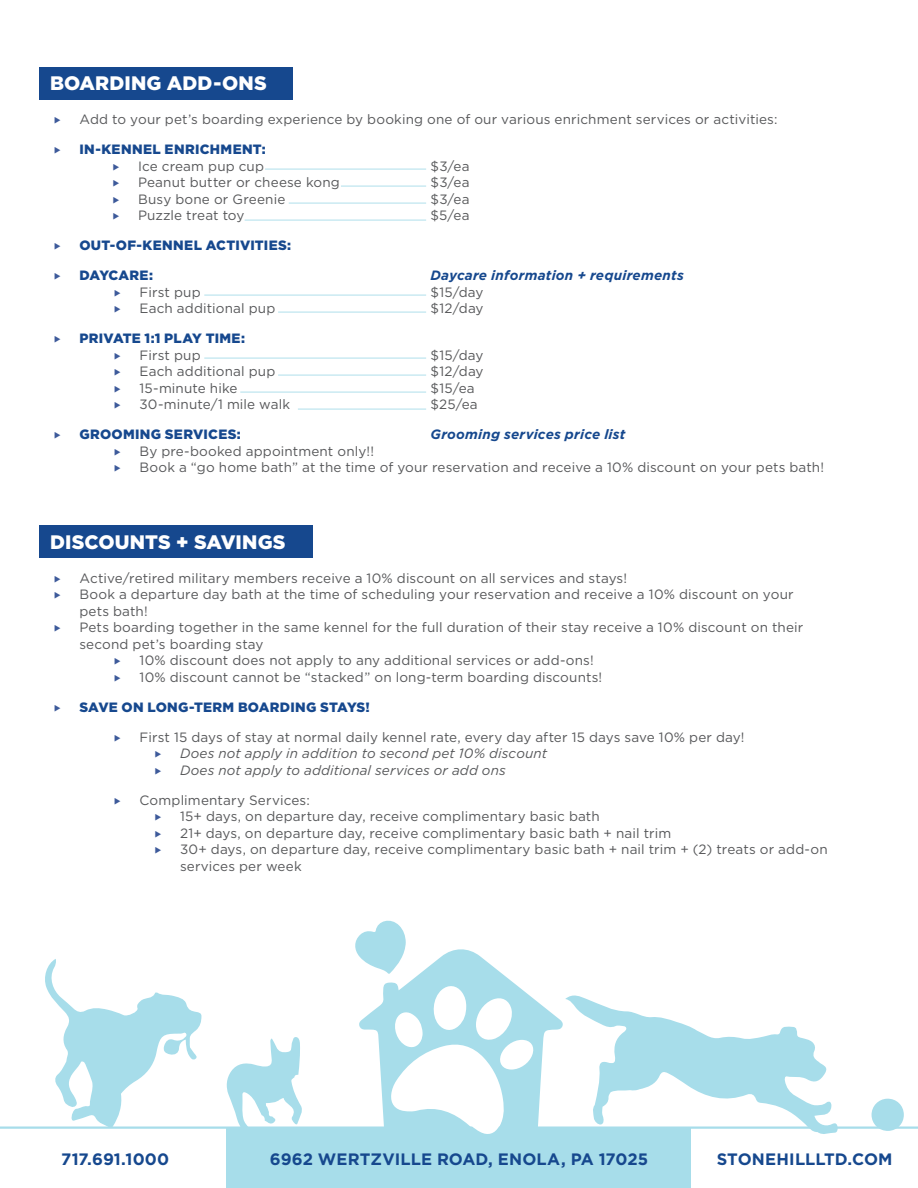
<style>
.page{position:relative;width:918px;height:1188px;background:#fff}
.page>*{position:absolute;margin:0;border:0;box-sizing:border-box;transform-origin:0 0}
.t1{font:900 19.5px "Gotham";letter-spacing:.005em;color:#fff}
.t2{font:700 16.5px "Gotham";letter-spacing:.005em;color:#16488e}
.t3{font:13.5px/16.5px "Gotham";letter-spacing:.01em;color:#57585a}
.t4{font:900 13.5px "Gotham";letter-spacing:.02em;color:#16488e}
.t5{font:italic 13.5px/16.5px "Gotham";letter-spacing:.01em;color:#57585a}
.t6{font:italic 700 13.5px "Gotham";letter-spacing:.015em;color:#16488e}
.t7{font:900 13.5px "Gotham";letter-spacing:-.005em;color:#16488e}
</style>
<div class="page">
<div style="left:227px;top:1128px;width:464px;height:60px;background:#a7ddea"></div>
<hr style="left:0;top:1126px;width:918px;height:3px;background:#a7ddea">
<div style="left:40px;top:67px;width:253px;height:32px;background:#16488e"></div>
<div style="left:40px;top:525px;width:273px;height:33px;background:#16488e"></div>
<div style="left:871px;top:1098px;width:33px;height:33px;background:#a7ddea;border-radius:50%"></div>
<svg style="left:43px;top:959px;width:158px;height:168px"></svg>
<svg style="left:226px;top:1037px;width:78px;height:98px"></svg>
<svg style="left:354px;top:920px;width:484px;height:214px"></svg>
<hr style="left:265px;top:168px;width:161px;height:2px;background:#caeaf2">
<hr style="left:341px;top:185px;width:85px;height:2px;background:#caeaf2">
<hr style="left:289px;top:202px;width:137px;height:2px;background:#caeaf2">
<hr style="left:245px;top:219px;width:181px;height:2px;background:#caeaf2">
<hr style="left:204px;top:294px;width:222px;height:2px;background:#caeaf2">
<hr style="left:278px;top:311px;width:148px;height:2px;background:#caeaf2">
<hr style="left:204px;top:357px;width:222px;height:2px;background:#caeaf2">
<hr style="left:278px;top:374px;width:148px;height:2px;background:#caeaf2">
<hr style="left:240px;top:391px;width:186px;height:2px;background:#caeaf2">
<hr style="left:298px;top:408px;width:128px;height:2px;background:#caeaf2">
<h1 class="t1" style="left:50px;top:70px;width:218px">BOARDING ADD-ONS</h1>
<p class="t3" style="left:80px;top:111px;width:699px">Add to your pet’s boarding experience by booking one of our various enrichment services or activities:</p>
<p class="t4" style="left:80px;top:140px;width:188px">IN-KENNEL ENRICHMENT:</p>
<p class="t3" style="left:138px;top:158px;width:128px">Ice cream pup cup</p>
<p class="t3" style="left:431px;top:158px;width:41px">$3/ea</p>
<p class="t3" style="left:138px;top:174px;width:203px">Peanut butter or cheese kong</p>
<p class="t3" style="left:431px;top:174px;width:41px">$3/ea</p>
<p class="t3" style="left:138px;top:191px;width:149px">Busy bone or Greenie</p>
<p class="t3" style="left:431px;top:191px;width:41px">$3/ea</p>
<p class="t3" style="left:138px;top:207px;width:108px">Puzzle treat toy</p>
<p class="t3" style="left:431px;top:207px;width:41px">$5/ea</p>
<p class="t4" style="left:80px;top:236px;width:213px">OUT-OF-KENNEL ACTIVITIES:</p>
<p class="t7" style="left:80px;top:266px;width:75px">DAYCARE:</p>
<p class="t6" style="left:430px;top:267px;width:255px">Daycare information + requirements</p>
<p class="t3" style="left:140px;top:284px;width:63px">First pup</p>
<p class="t3" style="left:431px;top:284px;width:54px">$15/day</p>
<p class="t3" style="left:140px;top:300px;width:137px">Each additional pup</p>
<p class="t3" style="left:431px;top:300px;width:55px">$12/day</p>
<p class="t4" style="left:80px;top:329px;width:167px">PRIVATE 1:1 PLAY TIME:</p>
<p class="t3" style="left:140px;top:347px;width:63px">First pup</p>
<p class="t3" style="left:431px;top:347px;width:54px">$15/day</p>
<p class="t3" style="left:140px;top:363px;width:137px">Each additional pup</p>
<p class="t3" style="left:431px;top:363px;width:55px">$12/day</p>
<p class="t3" style="left:140px;top:380px;width:100px">15-minute hike</p>
<p class="t3" style="left:431px;top:380px;width:46px">$15/ea</p>
<p class="t3" style="left:140px;top:396px;width:152px">30-minute/1 mile walk</p>
<p class="t3" style="left:430px;top:396px;width:49px">$25/ea</p>
<p class="t4" style="left:80px;top:425px;width:163px">GROOMING SERVICES:</p>
<p class="t6" style="left:430px;top:426px;width:197px">Grooming services price list</p>
<p class="t3" style="left:140px;top:443px;width:686px">By pre-booked appointment only!!<br>Book a “go home bath” at the time of your reservation and receive a 10% discount on your pets bath!</p>
<h1 class="t1" style="left:50px;top:528px;width:237px">DISCOUNTS + SAVINGS</h1>
<p class="t3" style="left:80px;top:570px;width:549px">Active/retired military members receive a 10% discount on all services and stays!</p>
<p class="t3" style="left:80px;top:586px;width:716px">Book a departure day bath at the time of scheduling your reservation and receive a 10% discount on your</p>
<p class="t3" style="left:80px;top:603px;width:70px">pets bath!</p>
<p class="t3" style="left:80px;top:619px;width:725px">Pets boarding together in the same kennel for the full duration of their stay receive a 10% discount on their</p>
<p class="t3" style="left:80px;top:636px;width:186px">second pet’s boarding stay</p>
<p class="t3" style="left:140px;top:652px;width:456px">10% discount does not apply to any additional services or add-ons!</p>
<p class="t3" style="left:140px;top:669px;width:464px">10% discount cannot be “stacked” on long-term boarding discounts!</p>
<p class="t4" style="left:80px;top:698px;width:292px">SAVE ON LONG-TERM BOARDING STAYS!</p>
<p class="t3" style="left:140px;top:729px;width:607px">First 15 days of stay at normal daily kennel rate, every day after 15 days save 10% per day!</p>
<p class="t5" style="left:180px;top:745px;width:369px">Does not apply in addition to second pet 10% discount<br>Does not apply to additional services or add ons</p>
<p class="t3" style="left:180px;top:792px;width:649px;text-indent:-40px">Complimentary Services:<br>15+ days, on departure day, receive complimentary basic bath<br>21+ days, on departure day, receive complimentary basic bath + nail trim<br>30+ days, on departure day, receive complimentary basic bath + nail trim + (2) treats or add-on services per week</p>
<p class="t2" style="left:61px;top:1148px;width:109px">717.691.1000</p>
<p class="t2" style="left:270px;top:1148px;width:380px">6962 WERTZVILLE ROAD, ENOLA, PA 17025</p>
<p class="t2" style="left:717px;top:1148px;width:177px">STONEHILLLTD.COM</p>
</div>
